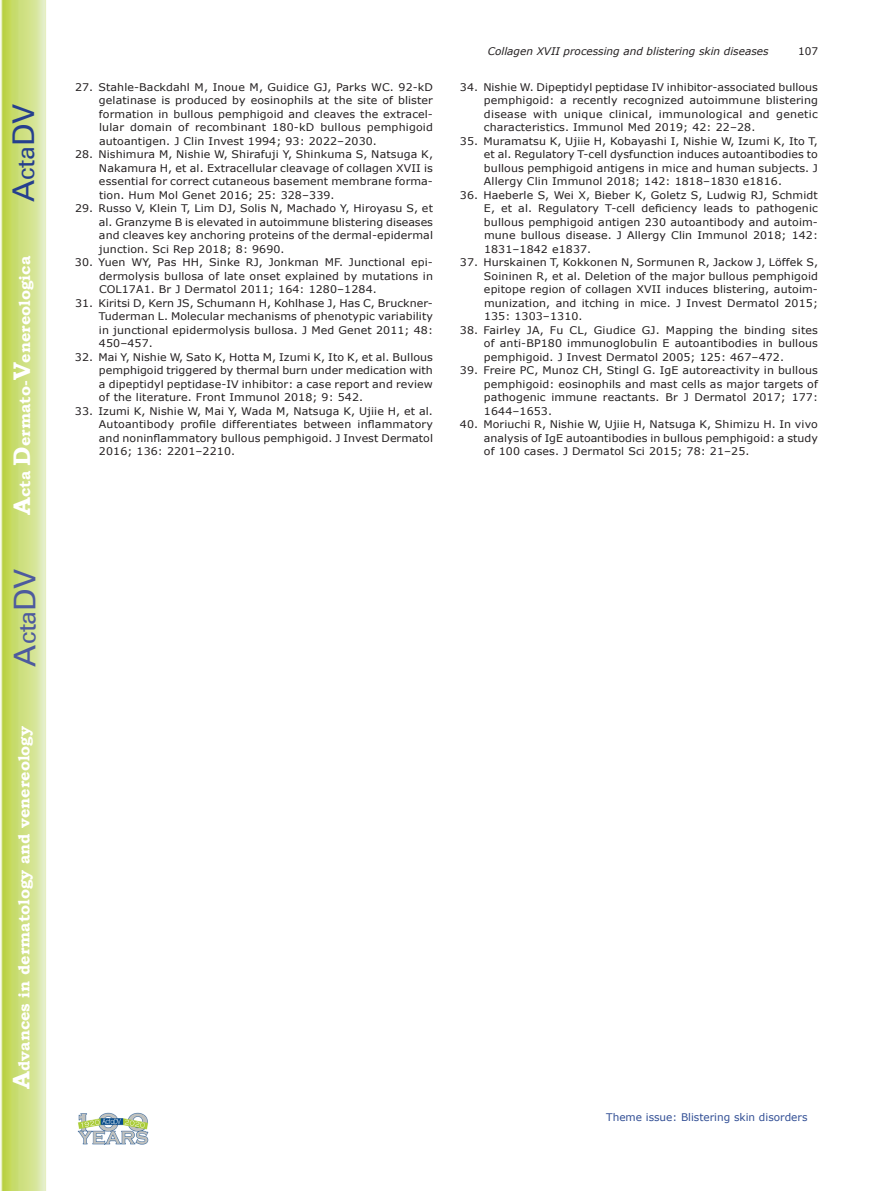
<style>
.page{position:relative;width:893px;height:1191px;background:#fff}
.page>*{position:absolute;margin:0;border:0;box-sizing:border-box;transform-origin:0 0}
.t1{font:30px "Univers";color:#4d5a9e}
.t2{font:30px "Univers";color:#253f8e}
.t3{font:700 15.75px "Bookman Old Style";color:#fff}
.t4{font:10.5px/13.5px "Verdana";letter-spacing:.01em;color:#231f20;text-align:justify;scale:1.05 1}
.t5{font:italic 10.5px "Verdana";color:#231f20}
.t6{font:10.5px "Verdana";color:#324f95}
.t7{font:10.5px "Verdana";letter-spacing:.01em;color:#231f20}
.s1{font-size:24px}
</style>
<div class="page">
<svg style="left:1px;top:0;width:45px;height:1191px;background:#cfe084"></svg>
<img style="left:78px;top:1113px;width:70px;height:31px">
<h1 class="t2" style="left:6px;top:202px;width:100px;rotate:-90deg">A<span class="s1">cta</span>DV</h1>
<h2 class="t3" style="left:15px;top:515px;width:260px;rotate:-90deg"><span class="s1">A</span>cta <span class="s1">D</span>ermato-<span class="s1">V</span>enereologica</h2>
<h1 class="t1" style="left:7px;top:666px;width:100px;rotate:-90deg">A<span class="s1">cta</span>DV</h1>
<h2 class="t3" style="left:15px;top:1088px;width:364px;rotate:-90deg"><span class="s1">A</span>dvances in dermatology and venereology</h2>
<p class="t4" style="left:99px;top:80px;width:320px;text-indent:-24px">27. Stahle-Backdahl M, Inoue M, Guidice GJ, Parks WC. 92-kD gelatinase is produced by eosinophils at the site of blister formation in bullous pemphigoid and cleaves the extracel&shy;lular domain of recombinant 180-kD bullous pemphigoid autoantigen. J Clin Invest 1994; 93: 2022–2030.</p>
<p class="t4" style="left:99px;top:148px;width:320px;text-indent:-24px">28. Nishimura M, Nishie W, Shirafuji Y, Shinkuma S, Natsuga K, Nakamura H, et al. Extracellular cleavage of collagen XVII is essential for correct cutaneous basement membrane forma&shy;tion. Hum Mol Genet 2016; 25: 328–339.</p>
<p class="t4" style="left:99px;top:202px;width:320px;text-indent:-24px">29. Russo V, Klein T, Lim DJ, Solis N, Machado Y, Hiroyasu S, et al. Granzyme B is elevated in autoimmune blistering diseases and cleaves key anchoring proteins of the dermal-epidermal junction. Sci Rep 2018; 8: 9690.</p>
<p class="t4" style="left:99px;top:256px;width:320px;text-indent:-24px">30. Yuen WY, Pas HH, Sinke RJ, Jonkman MF. Junctional epi&shy;dermolysis bullosa of late onset explained by mutations in COL17A1. Br J Dermatol 2011; 164: 1280–1284.</p>
<p class="t4" style="left:99px;top:296px;width:320px;text-align:left;text-indent:-24px">31. Kiritsi D, Kern JS, Schumann H, Kohlhase J, Has C, Bruckner-Tuderman L. Molecular mechanisms of phenotypic variability in junctional epidermolysis bullosa. J Med Genet 2011; 48:<br>450–457.</p>
<p class="t4" style="left:99px;top:350px;width:320px;text-indent:-24px">32. Mai Y, Nishie W, Sato K, Hotta M, Izumi K, Ito K, et al. Bullous pemphigoid triggered by thermal burn under medication with a dipeptidyl peptidase-IV inhibitor: a case report and review of the literature. Front Immunol 2018; 9: 542.</p>
<p class="t4" style="left:99px;top:404px;width:320px;text-indent:-24px">33. Izumi K, Nishie W, Mai Y, Wada M, Natsuga K, Ujiie H, et al.<br>Autoantibody profile differentiates between inflammatory and noninflammatory bullous pemphigoid. J Invest Dermatol 2016; 136: 2201–2210.</p>
<p class="t5" style="left:488px;top:44px;width:282px">Collagen XVII processing and blistering skin diseases</p>
<p class="t7" style="left:798px;top:44px;width:22px">107</p>
<p class="t4" style="left:484px;top:80px;width:320px;text-indent:-24px">34. Nishie W. Dipeptidyl peptidase IV inhibitor-associated bullous pemphigoid: a recently recognized autoimmune blistering disease with unique clinical, immunological and genetic characteristics. Immunol Med 2019; 42: 22–28.</p>
<p class="t4" style="left:484px;top:134px;width:320px;text-indent:-24px">35. Muramatsu K, Ujiie H, Kobayashi I, Nishie W, Izumi K, Ito T, et al. Regulatory T-cell dysfunction induces autoantibodies to bullous pemphigoid antigens in mice and human subjects. J Allergy Clin Immunol 2018; 142: 1818–1830 e1816.</p>
<p class="t4" style="left:484px;top:188px;width:320px;text-indent:-24px">36. Haeberle S, Wei X, Bieber K, Goletz S, Ludwig RJ, Schmidt E, et al. Regulatory T-cell deficiency leads to pathogenic bullous pemphigoid antigen 230 autoantibody and autoim&shy;mune bullous disease. J Allergy Clin Immunol 2018; 142:<br>1831–1842 e1837.</p>
<p class="t4" style="left:484px;top:256px;width:320px;text-indent:-24px">37. Hurskainen T, Kokkonen N, Sormunen R, Jackow J, Löffek S, Soininen R, et al. Deletion of the major bullous pemphigoid epitope region of collagen XVII induces blistering, autoim&shy;munization, and itching in mice. J Invest Dermatol 2015; 135: 1303–1310.</p>
<p class="t4" style="left:484px;top:323px;width:320px;text-indent:-24px">38. Fairley JA, Fu CL, Giudice GJ. Mapping the binding sites of anti-BP180 immunoglobulin E autoantibodies in bullous pemphigoid. J Invest Dermatol 2005; 125: 467–472.</p>
<p class="t4" style="left:484px;top:364px;width:320px;text-indent:-24px">39. Freire PC, Munoz CH, Stingl G. IgE autoreactivity in bullous pemphigoid: eosinophils and mast cells as major targets of pathogenic immune reactants. Br J Dermatol 2017; 177:<br>1644–1653.</p>
<p class="t4" style="left:484px;top:418px;width:320px;text-indent:-24px">40. Moriuchi R, Nishie W, Ujiie H, Natsuga K, Shimizu H. In vivo analysis of IgE autoantibodies in bullous pemphigoid: a study of 100 cases. J Dermatol Sci 2015; 78: 21–25.</p>
<p class="t6" style="left:606px;top:1110px;width:203px">Theme issue: Blistering skin disorders</p>
</div>
